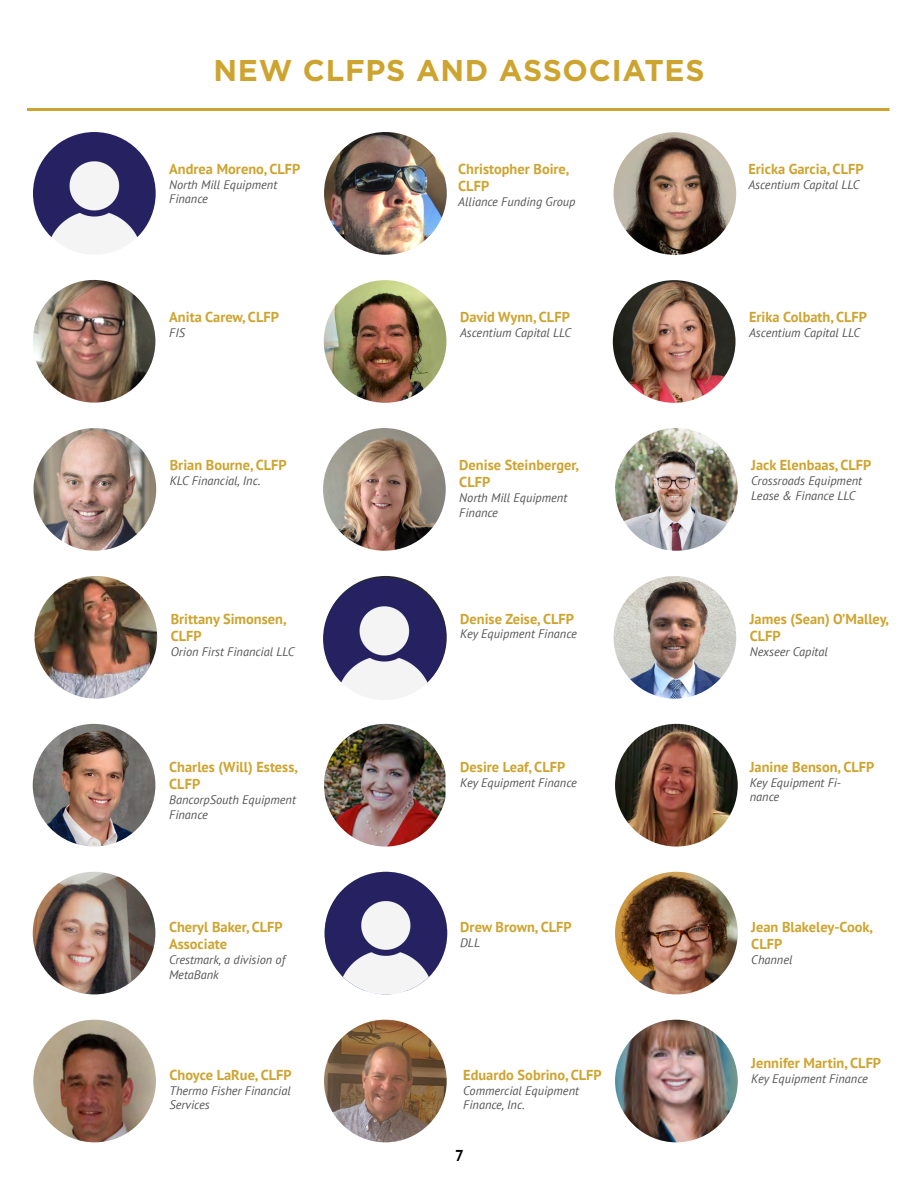
<style>
.page{position:relative;width:918px;height:1188px;background:#fff}
.page>*{position:absolute;margin:0;border:0;box-sizing:border-box;transform-origin:0 0}
.t1{font:700 30px "Gotham";letter-spacing:.025em;color:#cea430}
.t2{font:700 15.75px "PT Sans";color:#000}
.t3{font:700 14.4px/17.2px "PT Sans";color:#cea430}
.t4{font:italic 12.3px/14.9px "PT Sans";color:#555}
</style>
<div class="page">
<img style="left:324px;top:280px;width:122px;height:123px;border-radius:61px">
<img style="left:614px;top:132px;width:122px;height:123px;border-radius:61px">
<img style="left:33px;top:280px;width:122px;height:123px;border-radius:61px">
<img style="left:323px;top:428px;width:123px;height:123px;border-radius:61px">
<img style="left:613px;top:280px;width:123px;height:123px;border-radius:61px">
<img style="left:34px;top:428px;width:122px;height:123px;border-radius:61px">
<img style="left:324px;top:724px;width:122px;height:123px">
<img style="left:614px;top:576px;width:122px;height:123px;border-radius:61px">
<img style="left:34px;top:576px;width:123px;height:123px;border-radius:61px">
<img style="left:324px;top:1020px;width:123px;height:122px;border-radius:61px">
<img style="left:615px;top:872px;width:123px;height:122px;border-radius:61px">
<img style="left:33px;top:1020px;width:123px;height:122px;border-radius:61px">
<hr style="left:27px;top:108px;width:863px;height:3px;background:#cea430">
<img style="left:33px;top:132px;width:123px;height:123px;border-radius:61px">
<img style="left:33px;top:872px;width:122px;height:122px;border-radius:61px">
<img style="left:615px;top:428px;width:123px;height:123px;border-radius:61px">
<img style="left:615px;top:724px;width:123px;height:123px;border-radius:61px">
<img style="left:324px;top:132px;width:123px;height:123px;border-radius:61px">
<img style="left:33px;top:724px;width:122px;height:123px;border-radius:61px">
<img style="left:323px;top:577px;width:123px;height:123px;border-radius:61px">
<img style="left:325px;top:872px;width:122px;height:122px;border-radius:61px">
<img style="left:615px;top:1020px;width:123px;height:122px;border-radius:61px">
<h1 class="t1" style="left:213px;top:53px;width:493px">NEW CLFPS AND ASSOCIATES</h1>
<p class="t3" style="left:169px;top:160px;width:133px">Andrea Moreno, CLFP</p>
<p class="t4" style="left:169px;top:177px;width:109px">North Mill Equipment<br>Finance</p>
<p class="t3" style="left:458px;top:160px;width:112px">Christopher Boire,<br>CLFP</p>
<p class="t4" style="left:458px;top:194px;width:119px">Alliance Funding Group</p>
<p class="t3" style="left:748px;top:160px;width:117px">Ericka Garcia, CLFP</p>
<p class="t4" style="left:748px;top:177px;width:113px">Ascentium Capital LLC</p>
<p class="t3" style="left:169px;top:308px;width:111px">Anita Carew, CLFP</p>
<p class="t4" style="left:169px;top:325px;width:17px">FIS</p>
<p class="t3" style="left:460px;top:308px;width:111px">David Wynn, CLFP</p>
<p class="t4" style="left:460px;top:325px;width:113px">Ascentium Capital LLC</p>
<p class="t3" style="left:749px;top:308px;width:120px">Erika Colbath, CLFP</p>
<p class="t4" style="left:749px;top:325px;width:113px">Ascentium Capital LLC</p>
<p class="t3" style="left:170px;top:456px;width:119px">Brian Bourne, CLFP</p>
<p class="t4" style="left:170px;top:473px;width:92px">KLC Financial, Inc.</p>
<p class="t3" style="left:171px;top:610px;width:117px">Brittany Simonsen,<br>CLFP</p>
<p class="t4" style="left:171px;top:644px;width:125px">Orion First Financial LLC</p>
<p class="t3" style="left:169px;top:758px;width:130px">Charles (Will) Estess,<br>CLFP</p>
<p class="t4" style="left:169px;top:792px;width:128px">BancorpSouth Equipment<br>Finance</p>
<p class="t3" style="left:169px;top:918px;width:115px">Cheryl Baker, CLFP<br>Associate</p>
<p class="t4" style="left:169px;top:952px;width:118px">Crestmark, a division of<br>MetaBank</p>
<p class="t3" style="left:170px;top:1066px;width:124px">Choyce LaRue, CLFP</p>
<p class="t4" style="left:170px;top:1083px;width:123px">Thermo Fisher Financial<br>Services</p>
<p class="t3" style="left:459px;top:456px;width:121px">Denise Steinberger,<br>CLFP</p>
<p class="t4" style="left:459px;top:490px;width:109px">North Mill Equipment<br>Finance</p>
<p class="t3" style="left:460px;top:610px;width:115px">Denise Zeise, CLFP</p>
<p class="t4" style="left:460px;top:626px;width:118px">Key Equipment Finance</p>
<p class="t3" style="left:460px;top:758px;width:107px">Desire Leaf, CLFP</p>
<p class="t4" style="left:460px;top:774px;width:118px">Key Equipment Finance</p>
<p class="t3" style="left:460px;top:918px;width:113px">Drew Brown, CLFP</p>
<p class="t4" style="left:460px;top:935px;width:21px">DLL</p>
<p class="t3" style="left:463px;top:1066px;width:140px">Eduardo Sobrino, CLFP</p>
<p class="t4" style="left:463px;top:1083px;width:117px">Commercial Equipment<br>Finance, Inc.</p>
<p class="t2" style="left:455px;top:1145px;width:10px">7</p>
<p class="t3" style="left:751px;top:456px;width:122px">Jack Elenbaas, CLFP</p>
<p class="t4" style="left:751px;top:473px;width:112px">Crossroads Equipment<br>Lease &amp; Finance LLC</p>
<p class="t3" style="left:750px;top:610px;width:141px">James (Sean) O’Malley,<br>CLFP</p>
<p class="t4" style="left:750px;top:644px;width:80px">Nexseer Capital</p>
<p class="t3" style="left:750px;top:758px;width:126px">Janine Benson, CLFP</p>
<p class="t4" style="left:750px;top:774px;width:93px">Key Equipment Fi&shy;nance</p>
<p class="t3" style="left:751px;top:918px;width:123px">Jean Blakeley-Cook,<br>CLFP</p>
<p class="t4" style="left:751px;top:952px;width:43px">Channel</p>
<p class="t3" style="left:751px;top:1054px;width:131px">Jennifer Martin, CLFP</p>
<p class="t4" style="left:751px;top:1071px;width:118px">Key Equipment Finance</p>
</div>
